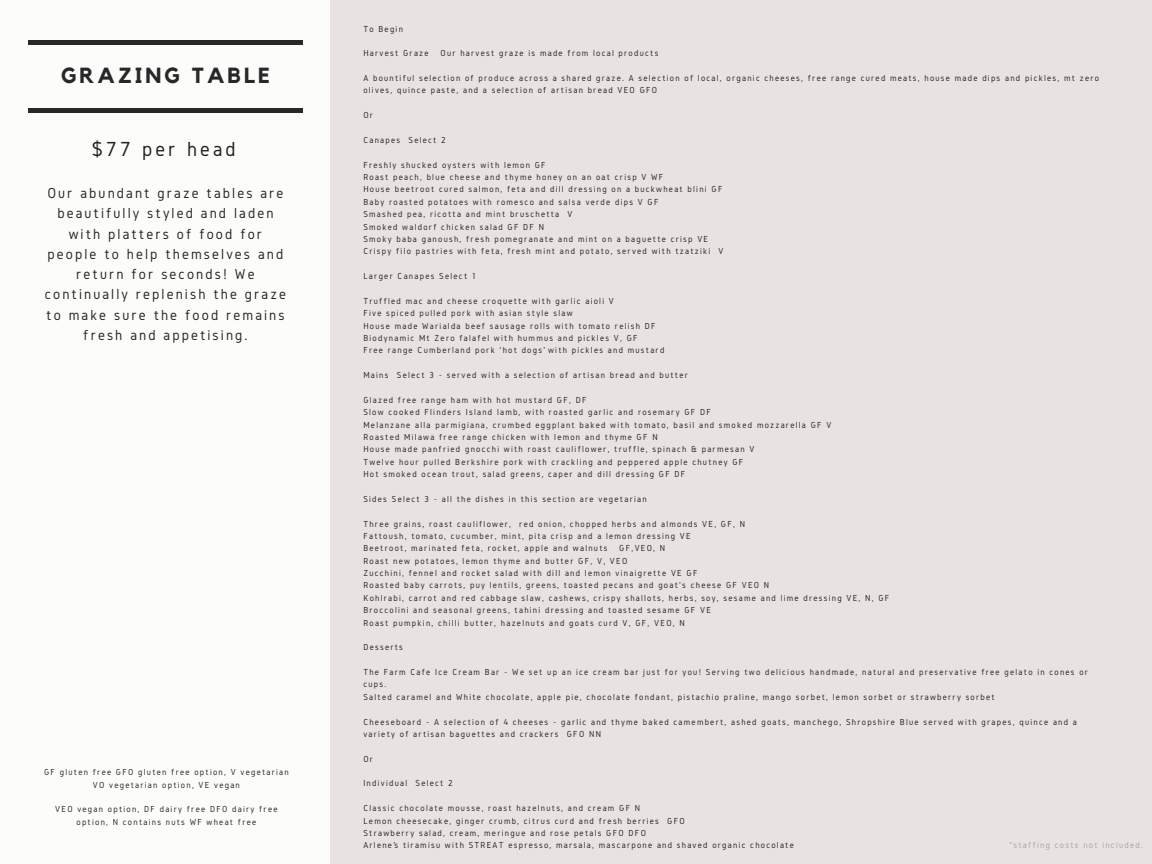
<style>
.page{position:relative;width:1152px;height:864px;background:#e8e3e0}
.page>*{position:absolute;margin:0;border:0;box-sizing:border-box;transform-origin:0 0}
.t1{font:700 21.75px "Kollektif";letter-spacing:.14em;color:#282828}
.t2{font:21.15px "Gidole";letter-spacing:.15em;color:#222}
.t3{font:15.15px/20.2px "Gidole";letter-spacing:.14em;color:#282828;text-align:center}
.t4{font:9px/12.3px "Gidole";letter-spacing:.14em;color:#282828}
.t5{font:9px "Gidole";letter-spacing:.14em;color:#a8a8a8}
</style>
<div class="page">
<div style="left:0;top:0;width:330px;height:864px;background:#fff"></div>
<div style="left:28px;top:40px;width:275px;height:5px;background:#282828"></div>
<div style="left:28px;top:108px;width:275px;height:5px;background:#282828"></div>
<h1 class="t1" style="left:61px;top:66px;width:210px">GRAZING TABLE</h1>
<h2 class="t2" style="left:92px;top:138px;width:145px">$77 per head</h2>
<h3 class="t3" style="left:45px;top:183px;width:243px">Our abundant graze tables are beautifully styled and laden with platters of food for people to help themselves and return for seconds! We continually replenish the graze to make sure the food remains fresh and appetising.</h3>
<p class="t4" style="left:44px;top:766px;width:246px;text-align:center">GF gluten free GFO gluten free option, V vegetarian<br>VO vegetarian option, VE vegan</p>
<p class="t4" style="left:55px;top:803px;width:224px;text-align:center">VEO vegan option, DF dairy free DFO dairy free option, N contains nuts WF wheat free</p>
<p class="t4" style="left:363px;top:22px;width:41px">To Begin</p>
<p class="t4" style="left:363px;top:47px;width:67px">Harvest Graze</p>
<p class="t4" style="left:441px;top:47px;width:219px">Our harvest graze is made from local products</p>
<p class="t4" style="left:363px;top:72px;width:737px">A bountiful selection of produce across a shared graze. A selection of local, organic cheeses, free range cured meats, house made dips and pickles, mt zero olives, quince paste, and a selection of artisan bread VEO GFO</p>
<p class="t4" style="left:363px;top:109px;width:11px">Or</p>
<p class="t4" style="left:363px;top:134px;width:84px">Canapes Select 2</p>
<p class="t4" style="left:363px;top:158px;width:362px">Freshly shucked oysters with lemon GF<br>Roast peach, blue cheese and thyme honey on an oat crisp V WF<br>House beetroot cured salmon, feta and dill dressing on a buckwheat blini GF Baby roasted potatoes with romesco and salsa verde dips V GF<br>Smashed pea, ricotta and mint bruschetta V<br>Smoked waldorf chicken salad GF DF N<br>Smoky baba ganoush, fresh pomegranate and mint on a baguette crisp VE Crispy filo pastries with feta, fresh mint and potato, served with tzatziki V</p>
<p class="t4" style="left:363px;top:270px;width:113px">Larger Canapes Select 1</p>
<p class="t4" style="left:363px;top:294px;width:303px">Truffled mac and cheese croquette with garlic aioli V<br>Five spiced pulled pork with asian style slaw<br>House made Warialda beef sausage rolls with tomato relish DF Biodynamic Mt Zero falafel with hummus and pickles V, GF<br>Free range Cumberland pork ‘hot dogs’ with pickles and mustard</p>
<p class="t4" style="left:363px;top:369px;width:326px">Mains Select 3 - served with a selection of artisan bread and butter</p>
<p class="t4" style="left:363px;top:393px;width:470px">Glazed free range ham with hot mustard GF, DF<br>Slow cooked Flinders Island lamb, with roasted garlic and rosemary GF DF<br>Melanzane alla parmigiana, crumbed eggplant baked with tomato, basil and smoked mozzarella GF V Roasted Milawa free range chicken with lemon and thyme GF N<br>House made panfried gnocchi with roast cauliflower, truffle, spinach &amp; parmesan V<br>Twelve hour pulled Berkshire pork with crackling and peppered apple chutney GF<br>Hot smoked ocean trout, salad greens, caper and dill dressing GF DF</p>
<p class="t4" style="left:363px;top:492px;width:285px">Sides Select 3 - all the dishes in this section are vegetarian</p>
<p class="t4" style="left:363px;top:517px;width:383px">Three grains, roast cauliflower, red onion, chopped herbs and almonds VE, GF, N<br>Fattoush, tomato, cucumber, mint, pita crisp and a lemon dressing VE<br>Beetroot, marinated feta, rocket, apple and walnuts</p>
<p class="t4" style="left:363px;top:542px;width:528px;text-indent:256px">GF,VEO, N<br>Roast new potatoes, lemon thyme and butter GF, V, VEO<br>Zucchini, fennel and rocket salad with dill and lemon vinaigrette VE GF<br>Roasted baby carrots, puy lentils, greens, toasted pecans and goat's cheese GF VEO N<br>Kohlrabi, carrot and red cabbage slaw, cashews, crispy shallots, herbs, soy, sesame and lime dressing VE, N, GF Broccolini and seasonal greens, tahini dressing and toasted sesame GF VE<br>Roast pumpkin, chilli butter, hazelnuts and goats curd V, GF, VEO, N</p>
<p class="t4" style="left:363px;top:641px;width:41px">Desserts</p>
<p class="t4" style="left:363px;top:666px;width:726px">The Farm Cafe Ice Cream Bar - We set up an ice cream bar just for you! Serving two delicious handmade, natural and preservative free gelato in cones or cups.<br>Salted caramel and White chocolate, apple pie, chocolate fondant, pistachio praline, mango sorbet, lemon sorbet or strawberry sorbet</p>
<p class="t4" style="left:363px;top:715px;width:715px">Cheeseboard - A selection of 4 cheeses - garlic and thyme baked camembert, ashed goats, manchego, Shropshire Blue served with grapes, quince and a variety of artisan baguettes and crackers GFO NN</p>
<p class="t4" style="left:363px;top:752px;width:11px">Or</p>
<p class="t4" style="left:363px;top:777px;width:91px">Individual Select 2</p>
<p class="t4" style="left:363px;top:802px;width:432px">Classic chocolate mousse, roast hazelnuts, and cream GF N<br>Lemon cheesecake, ginger crumb, citrus curd and fresh berries GFO<br>Strawberry salad, cream, meringue and rose petals GFO DFO<br>Arlene’s tiramisu with STREAT espresso, marsala, mascarpone and shaved organic chocolate</p>
<p class="t5" style="left:1009px;top:840px;width:135px">*staffing costs not included.</p>
</div>
